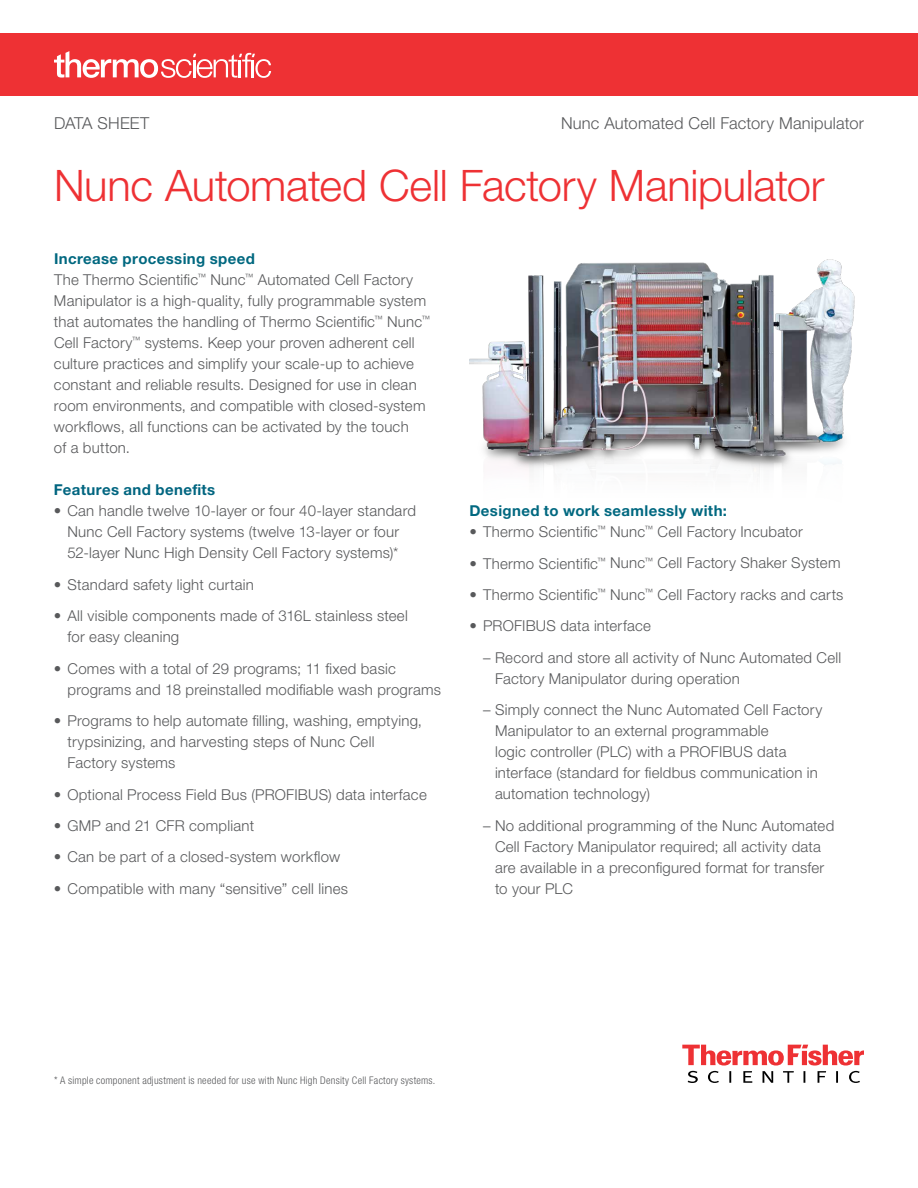
<style>
.page{position:relative;width:918px;height:1188px;background:#fff}
.page>*{position:absolute;margin:0;border:0;box-sizing:border-box;transform-origin:0 0}
.t1{font:300 43.5px "Helvetica Neue LTW1 G";letter-spacing:-.005em;color:#ee3134}
.t2{font:300 16.5px "Helvetica Neue LTW1 G";letter-spacing:.01em;color:#58595b}
.t3{font:300 15px/21px "Helvetica Neue LTW1 G";letter-spacing:.015em;color:#58595b}
.t4{font:700 15px "Helvetica Neue LTW1 G";letter-spacing:.025em;color:#006880}
.t5{font:700 15px "Helvetica Neue LTW1 G";letter-spacing:.025em;color:#006580}
.t6{font:300 condensed 10.5px "Helvetica Neue LTW1 G";letter-spacing:.025em;color:#58595b}
.s1{font-weight:700;color:#006880}
</style>
<div class="page">
<img style="left:470px;top:259px;width:385px;height:213px">
<svg style="left:682px;top:1045px;width:182px;height:38px"></svg>
<div style="left:0;top:33px;width:918px;height:63px;background:#ee3134"></div>
<svg style="left:54px;top:51px;width:217px;height:27px"></svg>
<p class="t2" style="left:54px;top:113px;width:97px">DATA SHEET</p>
<p class="t2" style="left:561px;top:113px;width:304px">Nunc Automated Cell Factory Manipulator</p>
<h1 class="t1" style="left:54px;top:159px;width:772px">Nunc Automated Cell Factory Manipulator</h1>
<p class="t3" style="left:54px;top:248px;width:378px"><span class="s1">Increase processing speed<br></span>The Thermo Scientific<sup>™</sup> Nunc<sup>™</sup> Automated Cell Factory Manipulator is a high-quality, fully programmable system that automates the handling of Thermo Scientific<sup>™</sup> Nunc<sup>™ </sup>Cell Factory<sup>™</sup> systems. Keep your proven adherent cell culture practices and simplify your scale-up to achieve constant and reliable results. Designed for use in clean room environments, and compatible with closed-system workflows, all functions can be activated by the touch<br>of a button.</p>
<p class="t5" style="left:54px;top:480px;width:163px">Features and benefits</p>
<p class="t3" style="left:54px;top:500px;width:364px;text-align:center">• Can handle twelve 10-layer or four 40-layer standard<br>Nunc Cell Factory systems (twelve 13-layer or four<br>52-layer Nunc High Density Cell Factory systems)*</p>
<p class="t3" style="left:54px;top:574px;width:201px">• Standard safety light curtain</p>
<p class="t3" style="left:67px;top:605px;width:342px;text-indent:-14px">• All visible components made of 316L stainless steel for easy cleaning</p>
<p class="t3" style="left:67px;top:658px;width:375px;text-indent:-14px">• Comes with a total of 29 programs; 11 fixed basic programs and 18 preinstalled modifiable wash programs</p>
<p class="t3" style="left:67px;top:710px;width:356px;text-indent:-14px">• Programs to help automate filling, washing, emptying, trypsinizing, and harvesting steps of Nunc Cell<br>Factory systems</p>
<p class="t3" style="left:54px;top:784px;width:374px">• Optional Process Field Bus (PROFIBUS) data interface</p>
<p class="t3" style="left:54px;top:815px;width:202px">• GMP and 21 CFR compliant</p>
<p class="t3" style="left:54px;top:847px;width:288px">• Can be part of a closed-system workflow</p>
<p class="t3" style="left:54px;top:878px;width:296px">• Compatible with many “sensitive” cell lines</p>
<p class="t4" style="left:470px;top:501px;width:259px">Designed to work seamlessly with:</p>
<p class="t3" style="left:470px;top:521px;width:335px">• Thermo Scientific<sup>™</sup> Nunc<sup>™</sup> Cell Factory Incubator</p>
<p class="t3" style="left:470px;top:553px;width:373px">• Thermo Scientific<sup>™</sup> Nunc<sup>™</sup> Cell Factory Shaker System</p>
<p class="t3" style="left:470px;top:584px;width:375px">• Thermo Scientific<sup>™</sup> Nunc<sup>™</sup> Cell Factory racks and carts</p>
<p class="t3" style="left:470px;top:616px;width:183px">• PROFIBUS data interface</p>
<p class="t3" style="left:495px;top:647px;width:348px;text-indent:-12px">– Record and store all activity of Nunc Automated Cell<br>Factory Manipulator during operation</p>
<p class="t3" style="left:495px;top:700px;width:329px;text-indent:-12px">– Simply connect the Nunc Automated Cell Factory Manipulator to an external programmable<br>logic controller (PLC) with a PROFIBUS data interface (standard for fieldbus communication in automation technology)</p>
<p class="t3" style="left:495px;top:815px;width:341px;text-indent:-12px">– No additional programming of the Nunc Automated Cell Factory Manipulator required; all activity data are available in a preconfigured format for transfer to your PLC</p>
<p class="t6" style="left:54px;top:1074px;width:383px">* A simple component adjustment is needed for use with Nunc High Density Cell Factory systems.</p>
</div>
